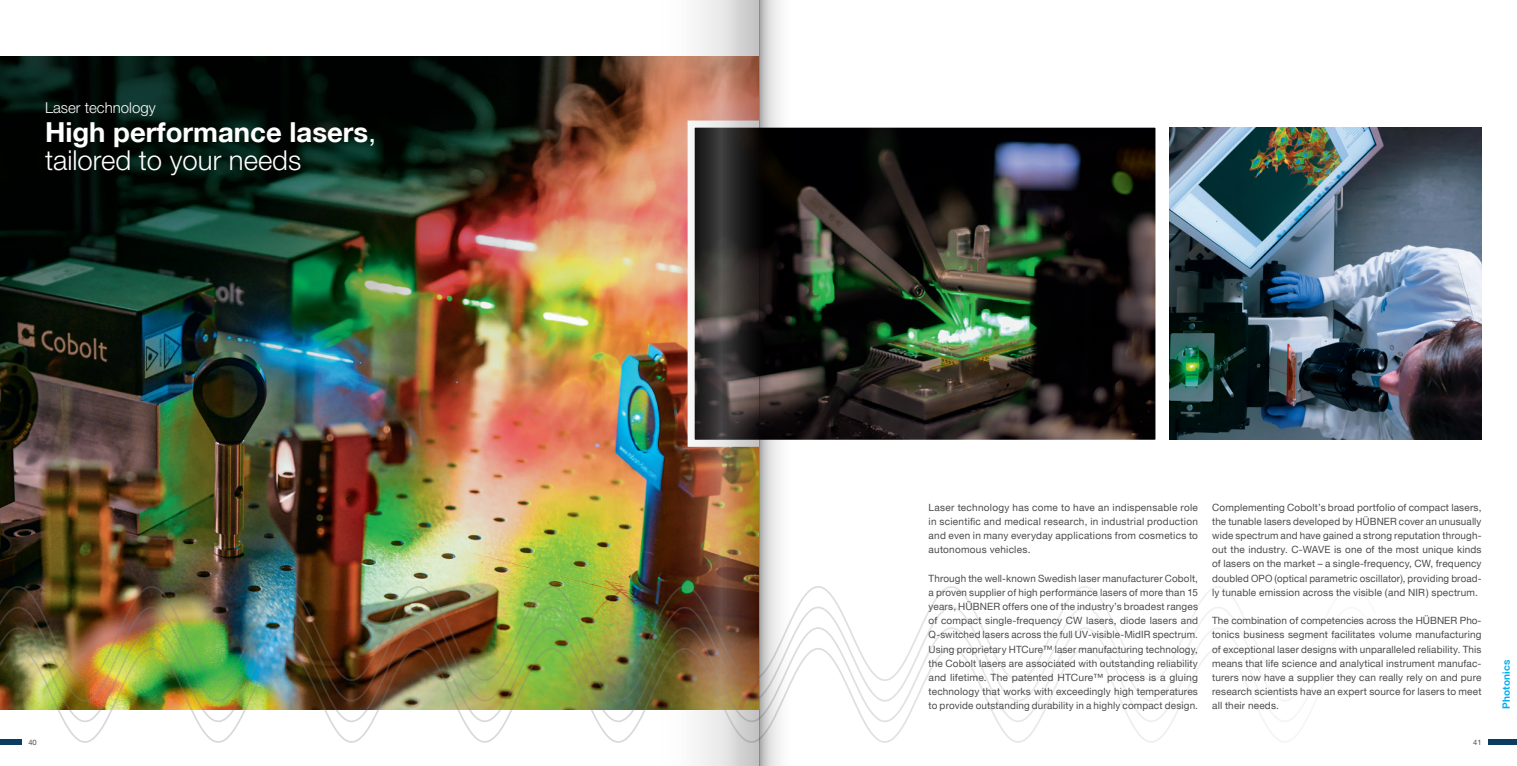
<style>
.page{position:relative;width:1517px;height:766px;background:#fff}
.page>*{position:absolute;margin:0;border:0;box-sizing:border-box;transform-origin:0 0}
.t1{font:700 27.5px "Helvetica Neue LT";color:#fff}
.t2{font:300 27.5px "Helvetica Neue LT Pro";color:#fff}
.t3{font:300 15px "Helvetica Neue LT Pro";color:#fff}
.t4{font:10px/14.1px "Helvetica Neue LT";letter-spacing:.015em;color:#4b4c4d;text-align:justify}
.t5{font:700 10px "Helvetica Neue LT";letter-spacing:.02em;color:#00aeef}
.t6{font:7.5px "Helvetica Neue LT";color:#4b4c4d}
.s1{font-weight:400}
</style>
<div class="page">
<img style="left:0;top:57px;width:652px;height:525px">
<img style="left:0;top:582px;width:1256px;height:61px">
<img style="left:0;top:643px;width:1287px;height:102px">
<img style="left:1169px;top:128px;width:312px;height:311px">
<div style="left:1488px;top:739px;width:29px;height:5px;background:#0d3c63"></div>
<img style="left:794px;top:127px;width:362px;height:313px">
<svg style="left:765px;top:0;width:29px;height:765px"></svg>
<img style="left:652px;top:0;width:113px;height:765px">
<h2 class="t3" style="left:45px;top:99px;width:112px">Laser technology</h2>
<h1 class="t1" style="left:45px;top:115px;width:332px">High performance lasers<span class="s1">,</span></h1>
<h1 class="t2" style="left:45px;top:143px;width:258px">tailored to your needs</h1>
<p class="t6" style="left:28px;top:737px;width:10px">40</p>
<p class="t4" style="left:928px;top:499px;width:271px">Laser technology has come to have an indispensable role in scientific and medical research, in industrial production and even in many everyday applications from cosmetics to autonomous vehicles.</p>
<p class="t4" style="left:928px;top:570px;width:271px">Through the well-known Swedish laser manufacturer Cobolt, a proven supplier of high performance lasers of more than 15 years, HÜBNER offers one of the industry’s broadest ranges of compact single-frequency CW lasers, diode lasers and Q-switched lasers across the full UV-visible-MidIR spectrum.<br>Using proprietary HTCure™ laser manufacturing technology, the Cobolt lasers are associated with outstanding reliability and lifetime. The patented HTCure™ process is a gluing technology that works with exceedingly high temperatures to provide outstanding durability in a highly compact design.</p>
<p class="t4" style="left:1212px;top:499px;width:271px">Complementing Cobolt’s broad portfolio of compact lasers, the tunable lasers developed by HÜBNER cover an unusually wide spectrum and have gained a strong reputation through&shy;out the industry. C-WAVE is one of the most unique kinds of lasers on the market – a single-frequency, CW, frequency doubled OPO (optical parametric oscillator), providing broad&shy;ly tunable emission across the visible (and NIR) spectrum.</p>
<p class="t4" style="left:1212px;top:613px;width:271px">The combination of competencies across the HÜBNER Pho&shy;tonics business segment facilitates volume manufacturing of exceptional laser designs with unparalleled reliability. This means that life science and analytical instrument manufac&shy;turers now have a supplier they can really rely on and pure research scientists have an expert source for lasers to meet all their needs.</p>
<p class="t6" style="left:1473px;top:737px;width:10px">41</p>
<p class="t5" style="left:1500px;top:709px;width:51px;rotate:-90deg">Photonics</p>
</div>
